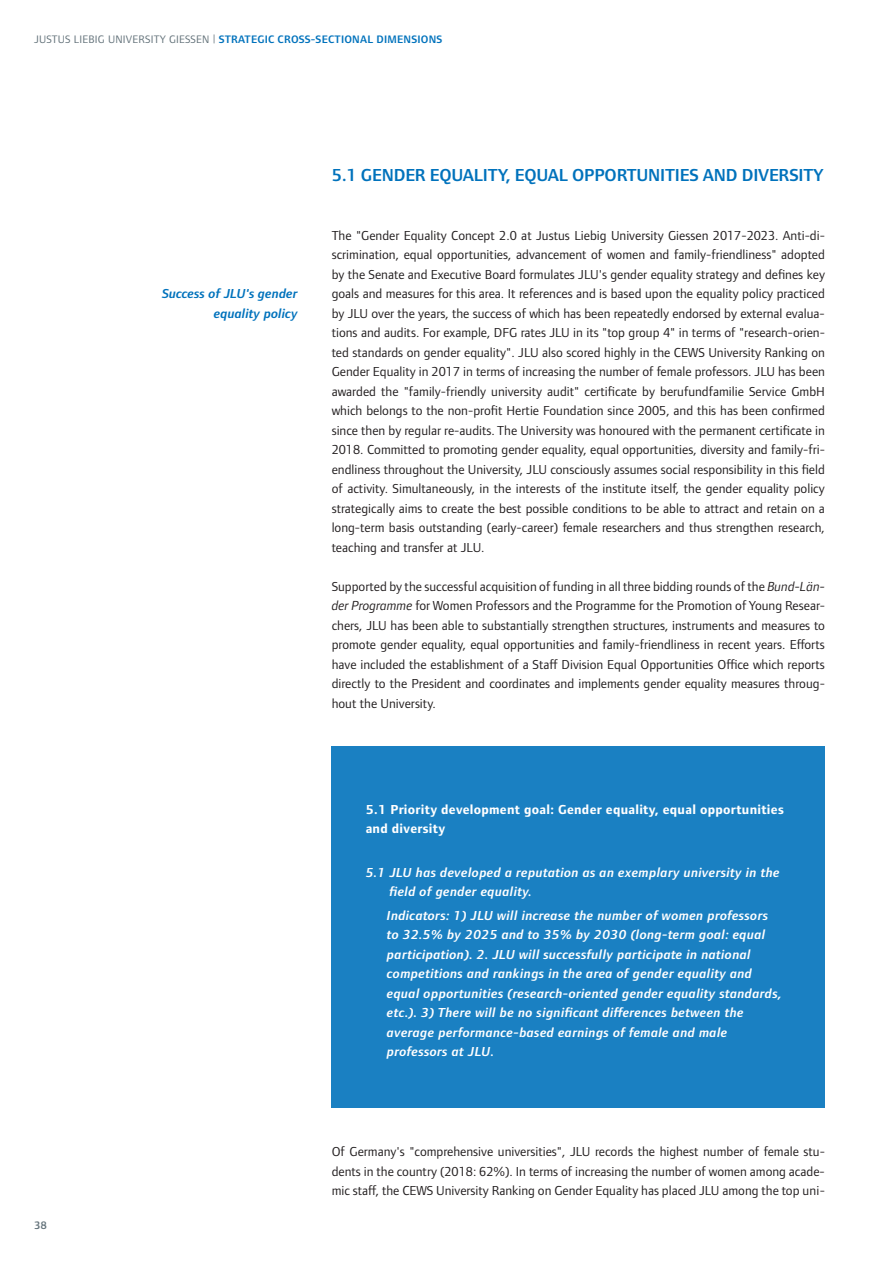
<style>
.page{position:relative;width:893px;height:1263px;background:#fff}
.page>*{position:absolute;margin:0;border:0;box-sizing:border-box;transform-origin:0 0}
.t1{font:600 18px "Foundry Form Sans";letter-spacing:-.01em;color:#0072bc}
.t2{font:13.5px/19.5px "Foundry Form Sans";color:#231f20;text-align:justify}
.t3{font:italic 600 13.5px/19.5px "Foundry Form Sans";letter-spacing:.02em;color:#fff}
.t4{font:700 13.5px/19.5px "Foundry Form Sans";letter-spacing:.02em;color:#fff}
.t5{font:italic 600 13.5px/19.5px "Foundry Form Sans";color:#0072bc;text-align:right}
.t6{font:600 11.25px "Foundry Form Sans";letter-spacing:.02em;color:#0072bc}
.t7{font:600 11.25px "Foundry Form Sans";color:#627179}
.s1{font-weight:400;color:#627179}
.s2{font-style:italic}
</style>
<div class="page">
<div style="left:332px;top:747px;width:493px;height:361px;background:#1a80c2"></div>
<p class="t6" style="left:34px;top:32px;width:410px"><span class="s1">JUSTUS LIEBIG UNIVERSITY GIESSEN |</span> STRATEGIC CROSS-SECTIONAL DIMENSIONS</p>
<p class="t7" style="left:34px;top:1218px;width:15px">38</p>
<p class="t5" style="left:162px;top:284px;width:137px">Success of JLU's gender equality policy</p>
<h1 class="t1" style="left:332px;top:164px;width:494px">5.1 GENDER EQUALITY, EQUAL OPPORTUNITIES AND DIVERSITY</h1>
<p class="t2" style="left:332px;top:225px;width:495px">The "Gender Equality Concept 2.0 at Justus Liebig University Giessen 2017-2023. Anti-di&shy;scrimination, equal opportunities, advancement of women and family-friendliness" adopted by the Senate and Executive Board formulates JLU's gender equality strategy and defines key goals and measures for this area. It references and is based upon the equality policy practiced by JLU over the years, the success of which has been repeatedly endorsed by external evalua&shy;tions and audits. For example, DFG rates JLU in its "top group 4" in terms of "research-orien&shy;ted standards on gender equality". JLU also scored highly in the CEWS University Ranking on Gender Equality in 2017 in terms of increasing the number of female professors. JLU has been awarded the "family-friendly university audit" certificate by berufundfamilie Service GmbH which belongs to the non-profit Hertie Foundation since 2005, and this has been confirmed since then by regular re-audits. The University was honoured with the permanent certificate in 2018. Committed to promoting gender equality, equal opportunities, diversity and family-fri&shy;endliness throughout the University, JLU consciously assumes social responsibility in this field of activity. Simultaneously, in the interests of the institute itself, the gender equality policy strategically aims to create the best possible conditions to be able to attract and retain on a long-term basis outstanding (early-career) female researchers and thus strengthen research, teaching and transfer at JLU.</p>
<p class="t2" style="left:332px;top:576px;width:495px">Supported by the successful acquisition of funding in all three bidding rounds of the <span class="s2">Bund-Län&shy;der Programme</span> for Women Professors and the Programme for the Promotion of Young Resear&shy;chers, JLU has been able to substantially strengthen structures, instruments and measures to promote gender equality, equal opportunities and family-friendliness in recent years. Efforts have included the establishment of a Staff Division Equal Opportunities Office which reports directly to the President and coordinates and implements gender equality measures throug&shy;hout the University.</p>
<p class="t4" style="left:366px;top:800px;width:420px">5.1 Priority development goal: Gender equality, equal opportunities and diversity</p>
<p class="t3" style="left:389px;top:862px;width:392px;text-indent:-24px">5.1 JLU has developed a reputation as an exemplary university in the field of gender equality.</p>
<p class="t3" style="left:387px;top:906px;width:396px">Indicators: 1) JLU will increase the number of women professors to 32.5% by 2025 and to 35% by 2030 (long-term goal: equal participation). 2. JLU will successfully participate in national competitions and rankings in the area of gender equality and equal opportunities (research-oriented gender equality standards, etc.). 3) There will be no significant differences between the average performance-based earnings of female and male professors at JLU.</p>
<p class="t2" style="left:332px;top:1142px;width:495px">Of Germany's "comprehensive universities", JLU records the highest number of female stu&shy;dents in the country (2018: 62%). In terms of increasing the number of women among acade&shy;mic staff, the CEWS University Ranking on Gender Equality has placed JLU among the top uni-</p>
</div>
